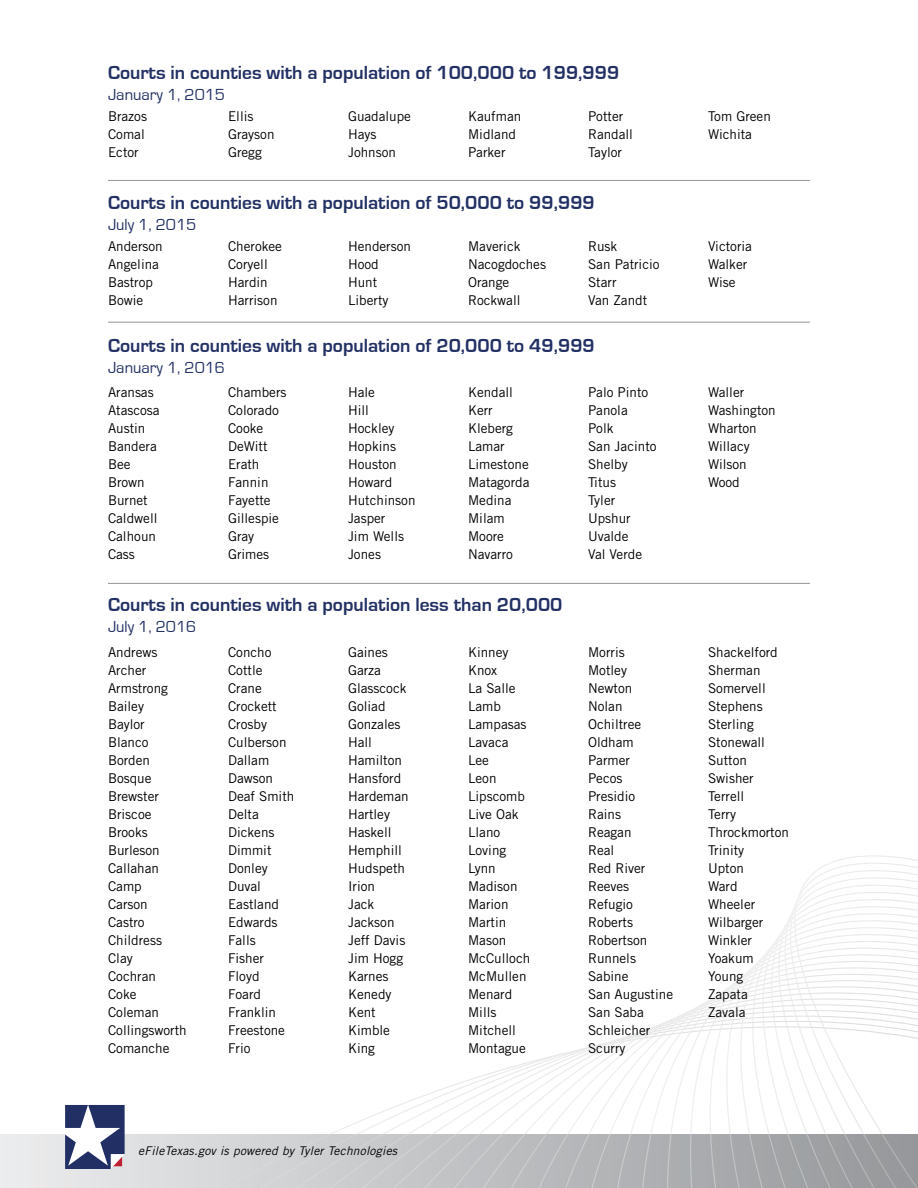
<style>
.page{position:relative;width:918px;height:1188px;background:#fff}
.page>*{position:absolute;margin:0;border:0;box-sizing:border-box;transform-origin:0 0}
.t1{font:700 19.5px "Eurostile";color:#223064}
.t2{font:16.5px "Eurostile";color:#223064}
.t3{font:13.5px/18px "Trade Gothic";color:#000}
.t4{font:italic 12px "Trade Gothic";letter-spacing:.02em;color:#000}
</style>
<div class="page">
<div style="left:0;top:1134px;width:918px;height:54px;background:#e4e5e6"></div>
<svg style="left:730px;top:855px;width:188px;height:131px"></svg>
<svg style="left:722px;top:986px;width:196px;height:6px"></svg>
<svg style="left:691px;top:1004px;width:227px;height:6px"></svg>
<svg style="left:679px;top:1010px;width:239px;height:6px"></svg>
<svg style="left:668px;top:1016px;width:250px;height:5px"></svg>
<svg style="left:656px;top:1021px;width:262px;height:5px"></svg>
<svg style="left:183px;top:1026px;width:735px;height:162px"></svg>
<svg style="left:65px;top:1105px;width:60px;height:64px;background:#757c9c"></svg>
<hr style="left:108px;top:180px;width:702px;height:1px;background:#939598">
<hr style="left:108px;top:322px;width:702px;height:1px;background:#939598">
<hr style="left:108px;top:583px;width:702px;height:1px;background:#939598">
<h1 class="t1" style="left:108px;top:62px;width:513px">Courts in counties with a population of 100,000 to 199,999</h1>
<p class="t2" style="left:108px;top:86px;width:119px">January 1, 2015</p>
<p class="t3" style="left:108px;top:107px;width:40px">Brazos<br>Comal<br>Ector</p>
<p class="t3" style="left:228px;top:107px;width:48px">Ellis<br>Grayson<br>Gregg</p>
<p class="t3" style="left:348px;top:107px;width:65px">Guadalupe<br>Hays<br>Johnson</p>
<p class="t3" style="left:468px;top:107px;width:55px">Kaufman<br>Midland<br>Parker</p>
<p class="t3" style="left:588px;top:107px;width:47px">Potter<br>Randall<br>Taylor</p>
<p class="t3" style="left:708px;top:107px;width:64px">Tom Green<br>Wichita</p>
<h1 class="t1" style="left:108px;top:192px;width:488px">Courts in counties with a population of 50,000 to 99,999</h1>
<p class="t2" style="left:108px;top:216px;width:90px">July 1, 2015</p>
<p class="t3" style="left:108px;top:237px;width:56px">Anderson<br>Angelina<br>Bastrop<br>Bowie</p>
<p class="t3" style="left:228px;top:237px;width:55px">Cherokee<br>Coryell<br>Hardin<br>Harrison</p>
<p class="t3" style="left:348px;top:237px;width:65px">Henderson<br>Hood<br>Hunt<br>Liberty</p>
<p class="t3" style="left:468px;top:237px;width:80px">Maverick<br>Nacogdoches<br>Orange<br>Rockwall</p>
<p class="t3" style="left:588px;top:237px;width:73px">Rusk<br>San Patricio<br>Starr<br>Van Zandt</p>
<p class="t3" style="left:708px;top:237px;width:46px">Victoria<br>Walker<br>Wise</p>
<h1 class="t1" style="left:108px;top:335px;width:488px">Courts in counties with a population of 20,000 to 49,999</h1>
<p class="t2" style="left:108px;top:359px;width:119px">January 1, 2016</p>
<p class="t3" style="left:108px;top:383px;width:53px">Aransas<br>Atascosa<br>Austin<br>Bandera<br>Bee<br>Brown<br>Burnet<br>Caldwell<br>Calhoun<br>Cass</p>
<p class="t3" style="left:228px;top:383px;width:60px">Chambers<br>Colorado<br>Cooke<br>DeWitt<br>Erath<br>Fannin<br>Fayette<br>Gillespie<br>Gray<br>Grimes</p>
<p class="t3" style="left:348px;top:383px;width:69px">Hale<br>Hill<br>Hockley<br>Hopkins<br>Houston<br>Howard<br>Hutchinson<br>Jasper<br>Jim Wells<br>Jones</p>
<p class="t3" style="left:468px;top:383px;width:63px">Kendall<br>Kerr<br>Kleberg<br>Lamar<br>Limestone<br>Matagorda<br>Medina<br>Milam<br>Moore<br>Navarro</p>
<p class="t3" style="left:588px;top:383px;width:70px">Palo Pinto<br>Panola<br>Polk<br>San Jacinto<br>Shelby<br>Titus<br>Tyler<br>Upshur<br>Uvalde<br>Val Verde</p>
<p class="t3" style="left:708px;top:383px;width:69px">Waller<br>Washington<br>Wharton<br>Willacy<br>Wilson<br>Wood</p>
<h1 class="t1" style="left:108px;top:594px;width:456px">Courts in counties with a population less than 20,000</h1>
<p class="t2" style="left:108px;top:617px;width:90px">July 1, 2016</p>
<p class="t3" style="left:108px;top:643px;width:80px">Andrews<br>Archer<br>Armstrong<br>Bailey<br>Baylor<br>Blanco<br>Borden<br>Bosque<br>Brewster<br>Briscoe<br>Brooks<br>Burleson<br>Callahan<br>Camp<br>Carson<br>Castro<br>Childress<br>Clay<br>Cochran<br>Coke<br>Coleman<br>Collingsworth<br>Comanche</p>
<p class="t3" style="left:228px;top:643px;width:68px">Concho<br>Cottle<br>Crane<br>Crockett<br>Crosby<br>Culberson<br>Dallam<br>Dawson<br>Deaf Smith<br>Delta<br>Dickens<br>Dimmit<br>Donley<br>Duval<br>Eastland<br>Edwards<br>Falls<br>Fisher<br>Floyd<br>Foard<br>Franklin<br>Freestone<br>Frio</p>
<p class="t3" style="left:348px;top:643px;width:62px">Gaines<br>Garza<br>Glasscock<br>Goliad<br>Gonzales<br>Hall<br>Hamilton<br>Hansford<br>Hardeman<br>Hartley<br>Haskell<br>Hemphill<br>Hudspeth<br>Irion<br>Jack<br>Jackson<br>Jeff Davis<br>Jim Hogg<br>Karnes<br>Kenedy<br>Kent<br>Kimble<br>King</p>
<p class="t3" style="left:468px;top:643px;width:64px">Kinney<br>Knox<br>La Salle<br>Lamb<br>Lampasas<br>Lavaca<br>Lee<br>Leon<br>Lipscomb<br>Live Oak<br>Llano<br>Loving<br>Lynn<br>Madison<br>Marion<br>Martin<br>Mason<br>McCulloch<br>McMullen<br>Menard<br>Mills<br>Mitchell<br>Montague</p>
<p class="t3" style="left:588px;top:643px;width:87px">Morris<br>Motley<br>Newton<br>Nolan<br>Ochiltree<br>Oldham<br>Parmer<br>Pecos<br>Presidio<br>Rains<br>Reagan<br>Real<br>Red River<br>Reeves<br>Refugio<br>Roberts<br>Robertson<br>Runnels<br>Sabine<br>San Augustine<br>San Saba<br>Schleicher<br>Scurry</p>
<p class="t3" style="left:708px;top:643px;width:83px">Shackelford<br>Sherman<br>Somervell<br>Stephens<br>Sterling<br>Stonewall<br>Sutton<br>Swisher<br>Terrell<br>Terry<br>Throckmorton<br>Trinity<br>Upton<br>Ward<br>Wheeler<br>Wilbarger<br>Winkler<br>Yoakum<br>Young<br>Zapata<br>Zavala</p>
<p class="t4" style="left:138px;top:1144px;width:261px">eFileTexas.gov is powered by Tyler Technologies</p>
</div>
